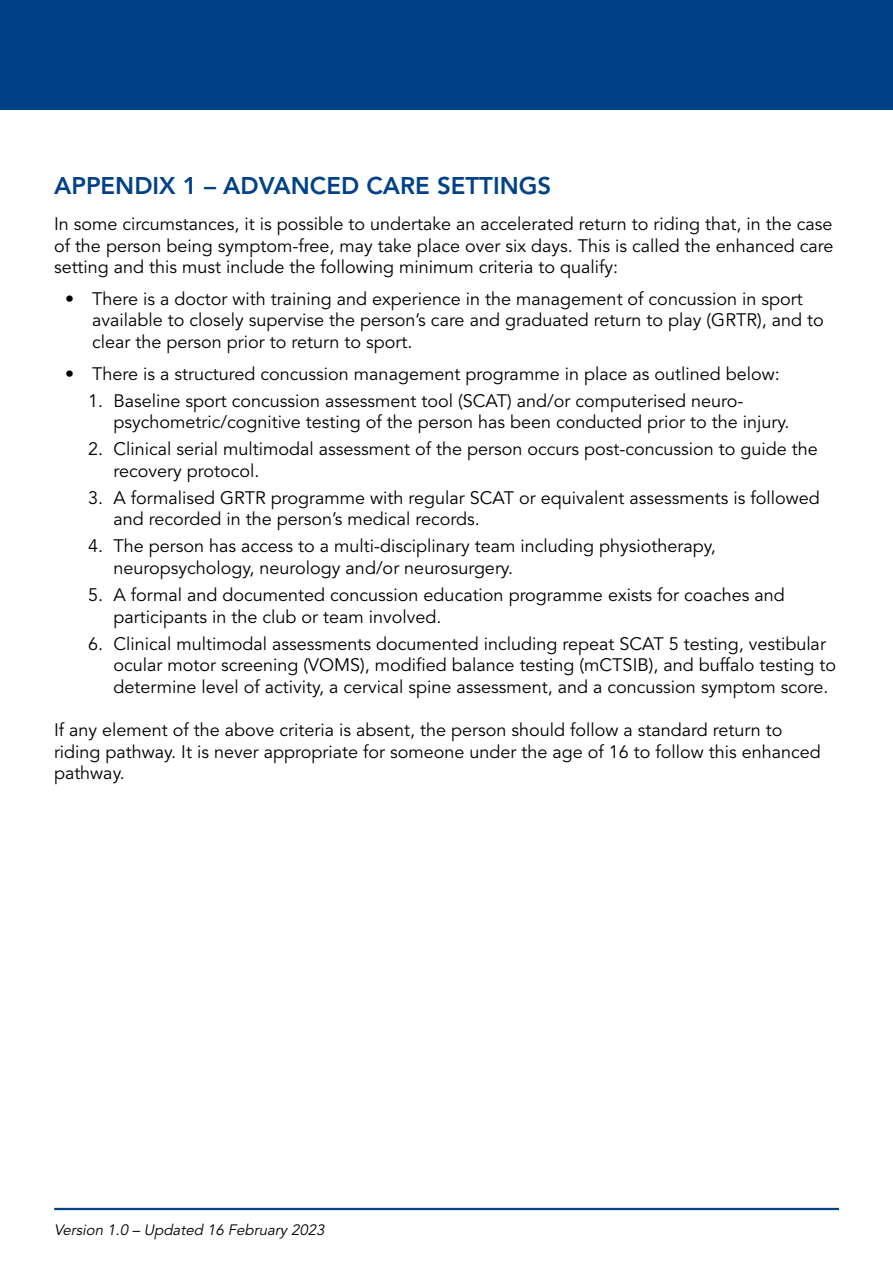
<style>
.page{position:relative;width:893px;height:1263px;background:#fff}
.page>*{position:absolute;margin:0;border:0;box-sizing:border-box;transform-origin:0 0}
.t1{font:800 24px "Avenir";color:#004288}
.t2{font:18px/21.6px "Avenir LT Std";color:#000}
.t3{font:italic 15px "Avenir LT Std";color:#000}
</style>
<div class="page">
<hr style="left:54px;top:1208px;width:785px;height:2px;background:#004288">
<div style="left:0;top:0;width:893px;height:109px;background:#004288"></div>
<h1 class="t1" style="left:54px;top:171px;width:499px">APPENDIX 1 – ADVANCED CARE SETTINGS</h1>
<p class="t2" style="left:54px;top:214px;width:781px;text-align:justify">In some circumstances, it is possible to undertake an accelerated return to riding that, in the case of the person being symptom-free, may take place over six days. This is called the enhanced care setting and this must include the following minimum criteria to qualify:</p>
<p class="t2" style="left:92px;top:288px;width:733px;text-indent:-27px">• There is a doctor with training and experience in the management of concussion in sport available to closely supervise the person’s care and graduated return to play (GRTR), and to clear the person prior to return to sport.</p>
<p class="t2" style="left:65px;top:363px;width:716px">• There is a structured concussion management programme in place as outlined below:</p>
<p class="t2" style="left:114px;top:390px;width:677px;text-indent:-26px">1. Baseline sport concussion assessment tool (SCAT) and/or computerised neuro&shy;psychometric/cognitive testing of the person has been conducted prior to the injury.</p>
<p class="t2" style="left:114px;top:439px;width:706px;text-indent:-26px">2. Clinical serial multimodal assessment of the person occurs post-concussion to guide the recovery protocol.</p>
<p class="t2" style="left:114px;top:487px;width:708px;text-indent:-26px">3. A formalised GRTR programme with regular SCAT or equivalent assessments is followed and recorded in the person’s medical records.</p>
<p class="t2" style="left:114px;top:536px;width:604px;text-indent:-26px">4. The person has access to a multi-disciplinary team including physiotherapy, neuropsychology, neurology and/or neurosurgery.</p>
<p class="t2" style="left:114px;top:584px;width:673px;text-indent:-26px">5. A formal and documented concussion education programme exists for coaches and participants in the club or team involved.</p>
<p class="t2" style="left:114px;top:633px;width:724px;text-indent:-26px">6. Clinical multimodal assessments documented including repeat SCAT 5 testing, vestibular ocular motor screening (VOMS), modified balance testing (mCTSIB), and buffalo testing to determine level of activity, a cervical spine assessment, and a concussion symptom score.</p>
<p class="t2" style="left:54px;top:719px;width:768px">If any element of the above criteria is absent, the person should follow a standard return to riding pathway. It is never appropriate for someone under the age of 16 to follow this enhanced pathway.</p>
<p class="t3" style="left:54px;top:1221px;width:275px">Version 1.0 – Updated 16 February 2023</p>
</div>
